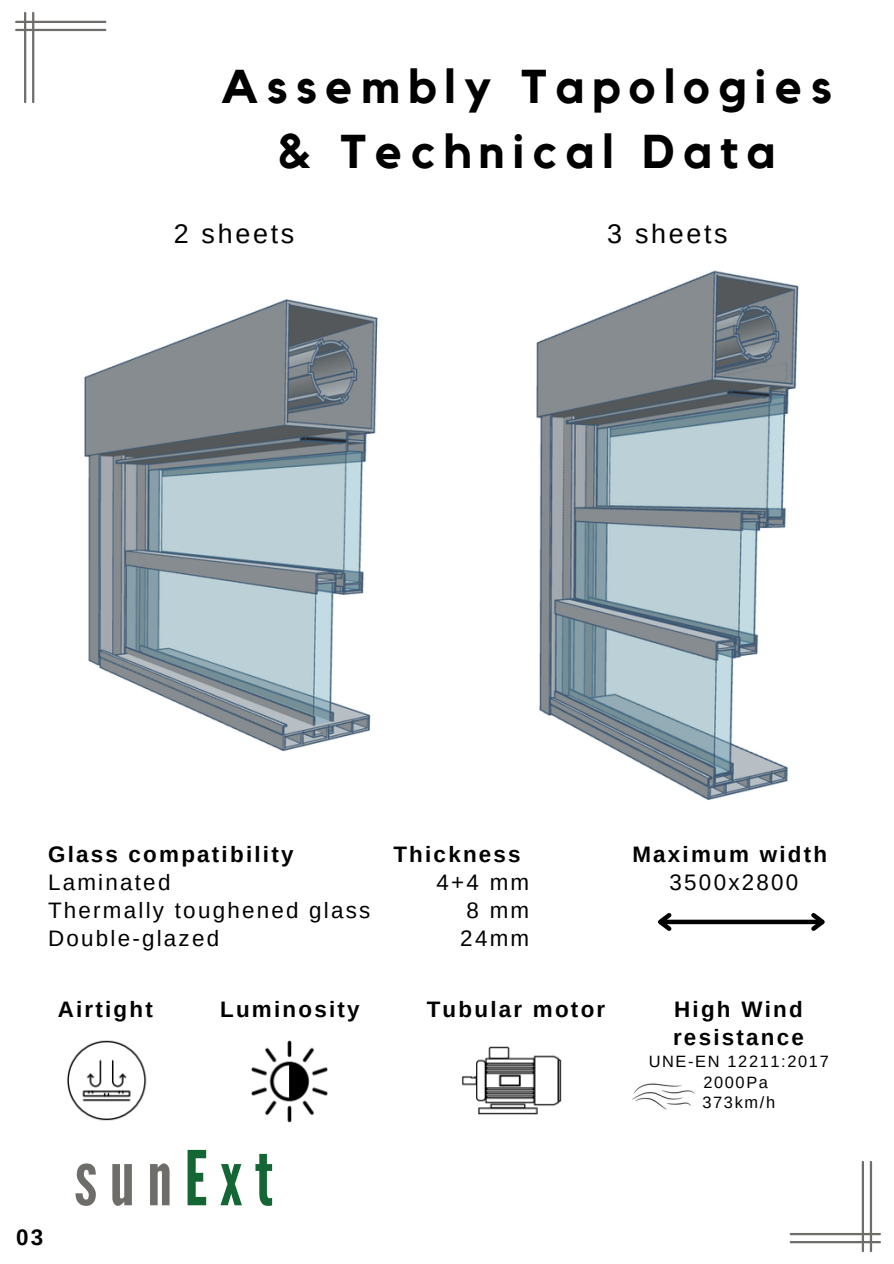
<style>
.page{position:relative;width:894px;height:1264px;background:#fff}
.page>*{position:absolute;margin:0;border:0;box-sizing:border-box;transform-origin:0 0}
.t1{font:75.3px "League Gothic";letter-spacing:.16em;color:#6f6d69}
.t2{font:700 47.25px/65.2px "Kollektif";letter-spacing:.175em;color:#000;text-align:center}
.t3{font:26.85px "Arimo";letter-spacing:.1em;color:#000}
.t4{font:700 22.35px/28.2px "Arimo";letter-spacing:.1em;color:#000}
.t5{font:22.35px "Arimo";letter-spacing:.1em;color:#000}
.t6{font:16.35px "Arimo";letter-spacing:.1em;color:#000}
.s1{color:#156635}
</style>
<div class="page">
<svg style="left:789px;top:1161px;width:91px;height:91px"></svg>
<svg style="left:15px;top:12px;width:91px;height:91px"></svg>
<img style="left:536px;top:270px;width:263px;height:530px">
<img style="left:84px;top:300px;width:294px;height:452px">
<div style="left:660px;top:919px;width:162px;height:5px;background:#000"></div>
<svg style="left:658px;top:913px;width:17px;height:18px"></svg>
<svg style="left:807px;top:913px;width:18px;height:18px"></svg>
<img style="left:67px;top:1040px;width:495px;height:83px">
<img style="left:632px;top:1083px;width:63px;height:27px">
<p class="t2" style="left:221px;top:56px;width:612px">Assembly Tapologies &amp; Technical Data</p>
<p class="t3" style="left:174px;top:219px;width:122px">2 sheets</p>
<p class="t3" style="left:607px;top:219px;width:122px">3 sheets</p>
<p class="t4" style="left:48px;top:840px;width:247px">Glass compatibility</p>
<p class="t5" style="left:48px;top:869px;width:124px">Laminated</p>
<p class="t5" style="left:48px;top:897px;width:324px">Thermally toughened glass</p>
<p class="t5" style="left:48px;top:926px;width:173px">Double-glazed</p>
<p class="t4" style="left:393px;top:840px;width:129px">Thickness</p>
<p class="t5" style="left:436px;top:869px;width:94px">4+4 mm</p>
<p class="t5" style="left:466px;top:897px;width:64px">8 mm</p>
<p class="t5" style="left:460px;top:926px;width:70px">24mm</p>
<p class="t4" style="left:632px;top:840px;width:196px">Maximum width</p>
<h4 class="t5" style="left:669px;top:869px;width:130px">3500x2800</h4>
<h4 class="t4" style="left:58px;top:994px;width:97px">Airtight</h4>
<h4 class="t4" style="left:220px;top:994px;width:141px">Luminosity</h4>
<p class="t4" style="left:426px;top:994px;width:180px">Tubular motor</p>
<p class="t4" style="left:672px;top:994px;width:132px">High Wind resistance</p>
<p class="t6" style="left:648px;top:1052px;width:181px">UNE-EN 12211:2017</p>
<p class="t6" style="left:703px;top:1072px;width:66px">2000Pa</p>
<p class="t6" style="left:702px;top:1093px;width:74px">373km/h</p>
<p class="t4" style="left:16px;top:1223px;width:29px">03</p>
<h3 class="t1" style="left:74px;top:1134px;width:200px">sun<span class="s1">Ext</span></h3>
</div>
